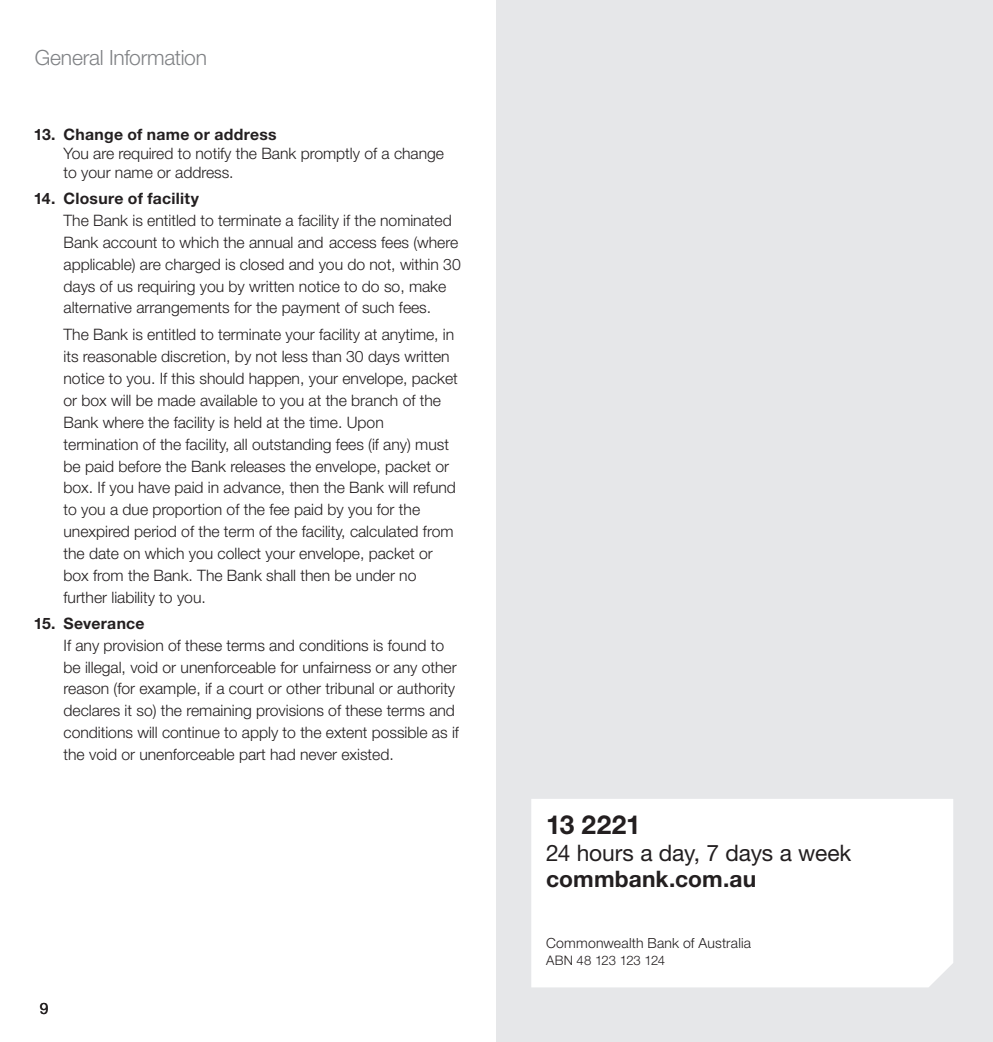
<style>
.page{position:relative;width:993px;height:1042px;background:#fff}
.page>*{position:absolute;margin:0;border:0;box-sizing:border-box;transform-origin:0 0}
.t1{font:700 26.25px "Helvetica Neue LT Pro";color:#231f20}
.t2{font:22.75px "Helvetica Neue LT Pro";letter-spacing:-.005em;color:#231f20}
.t3{font:700 22.75px "Helvetica Neue LT Pro";letter-spacing:.005em;color:#231f20}
.Running_header_DL_sm{font:300 21px "Helvetica Neue LT Pro";letter-spacing:-.01em;color:#808285}
.Points_body_10pt{font:300 15.75px/21.9px "Helvetica Neue LT Pro";color:#231f20}
.Body_copy_10pt{font:300 15.75px/18.9px "Helvetica Neue LT Pro";color:#231f20}
.Sub_head_1{font:700 15.75px "Helvetica Neue LT Pro";letter-spacing:.02em;color:#231f20}
.t4{font:15.75px "Helvetica Neue LT Pro";color:#231f20}
.t5{font:300 14px "Helvetica Neue LT Pro";letter-spacing:.015em;color:#231f20}
.t6{font:300 13.12px "Helvetica Neue LT Pro";letter-spacing:-.005em;color:#231f20}
</style>
<div class="page">
<div style="left:496px;top:0;width:496px;height:1042px;background:#e6e7e9"></div>
<div style="left:531px;top:799px;width:421px;height:188px;background:#fff"></div>
<p class="Running_header_DL_sm" style="left:35px;top:44px;width:174px">General Information</p>
<p class="Sub_head_1" style="left:34px;top:125px;width:244px">13. Change of name or address</p>
<p class="Body_copy_10pt" style="left:63px;top:144px;width:382px">You are required to notify the Bank promptly of a change to your name or address.</p>
<p class="Sub_head_1" style="left:34px;top:189px;width:167px">14. Closure of facility</p>
<p class="Points_body_10pt" style="left:63px;top:209px;width:398px">The Bank is entitled to terminate a facility if the nominated Bank account to which the annual and access fees (where applicable) are charged is closed and you do not, within 30 days of us requiring you by written notice to do so, make alternative arrangements for the payment of such fees.</p>
<p class="Points_body_10pt" style="left:63px;top:323px;width:396px">The Bank is entitled to terminate your facility at anytime, in its reasonable discretion, by not less than 30 days written notice to you. If this should happen, your envelope, packet or box will be made available to you at the branch of the Bank where the facility is held at the time. Upon termination of the facility, all outstanding fees (if any) must be paid before the Bank releases the envelope, packet or box. If you have paid in advance, then the Bank will refund to you a due proportion of the fee paid by you for the unexpired period of the term of the facility, calculated from the date on which you collect your envelope, packet or box from the Bank. The Bank shall then be under no further liability to you.</p>
<p class="Sub_head_1" style="left:34px;top:613px;width:112px">15. Severance</p>
<p class="Points_body_10pt" style="left:63px;top:634px;width:397px">If any provision of these terms and conditions is found to be illegal, void or unenforceable for unfairness or any other reason (for example, if a court or other tribunal or authority declares it so) the remaining provisions of these terms and conditions will continue to apply to the extent possible as if the void or unenforceable part had never existed.</p>
<p class="t4" style="left:40px;top:998px;width:10px">9</p>
<p class="t1" style="left:546px;top:809px;width:96px">13 2221</p>
<p class="t2" style="left:546px;top:839px;width:307px">24 hours a day, 7 days a week</p>
<p class="t3" style="left:546px;top:864px;width:211px">commbank.com.au</p>
<p class="t5" style="left:546px;top:935px;width:206px">Commonwealth Bank of Australia</p>
<p class="t6" style="left:546px;top:952px;width:120px">ABN 48 123 123 124</p>
</div>
